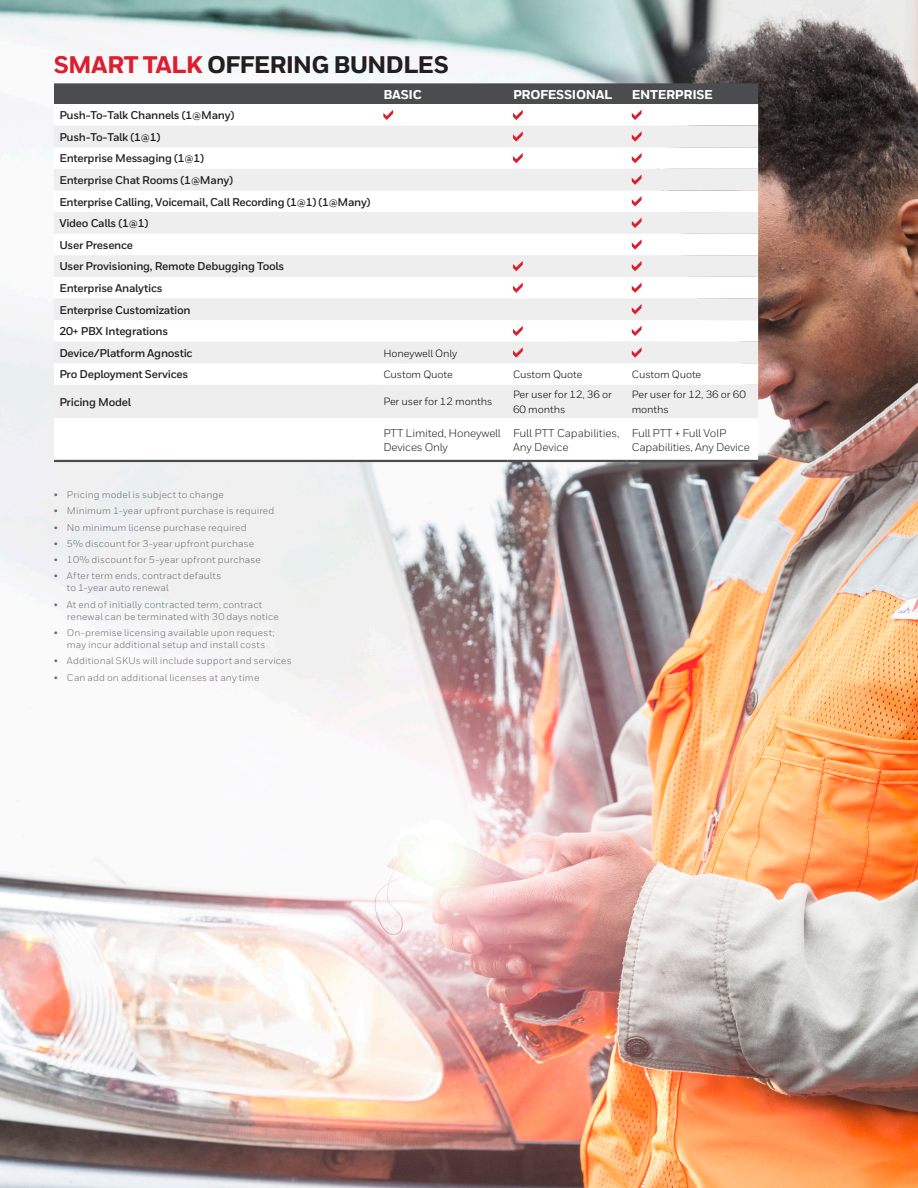
<style>
.page{position:relative;width:918px;height:1188px;background:#fff}
.page>*{position:absolute;margin:0;border:0;box-sizing:border-box;transform-origin:0 0}
.Heading_1__16_16{font:800 24px "Honeywell Sans";letter-spacing:-.035em;color:#231f20}
.Table__Header{font:800 12.75px "Honeywell Sans";letter-spacing:-.025em;color:#fff}
.Table__Body{font:700 11.25px "Honeywell Sans";letter-spacing:-.025em;color:#231f20}
.Table__Body__nested{font:11.25px/14.2px "Honeywell Sans";letter-spacing:-.02em;color:#231f20}
.Table__Body__nested-2{font:10.5px/14.2px "Honeywell Sans";letter-spacing:-.01em;color:#000001}
.t1{font:9.75px/12px "Honeywell Sans";letter-spacing:.01em;color:#6c6d70}
.s1{color:#dc1f2e}
</style>
<div class="page">
<img style="left:0;top:0;width:918px;height:1188px">
<div style="left:54px;top:83px;width:704px;height:21px;background:#4b4c4d"></div>
<svg style="left:54px;top:104px;width:704px;height:356px"></svg>
<svg style="left:54px;top:126px;width:704px;height:292px;fill:#eeeeef"></svg>
<hr style="left:54px;top:460px;width:324px;height:2px;background:#4b4c4d">
<hr style="left:378px;top:460px;width:130px;height:2px;background:#4b4c4d">
<hr style="left:508px;top:460px;width:118px;height:2px;background:#4b4c4d">
<hr style="left:626px;top:460px;width:132px;height:2px;background:#4b4c4d">
<svg style="left:383px;top:110px;width:10px;height:10px"></svg>
<svg style="left:513px;top:110px;width:10px;height:10px"></svg>
<svg style="left:632px;top:110px;width:10px;height:10px"></svg>
<svg style="left:513px;top:131px;width:10px;height:11px"></svg>
<svg style="left:632px;top:131px;width:10px;height:11px"></svg>
<svg style="left:513px;top:153px;width:10px;height:10px"></svg>
<svg style="left:632px;top:153px;width:10px;height:10px"></svg>
<svg style="left:632px;top:174px;width:10px;height:11px"></svg>
<svg style="left:632px;top:196px;width:10px;height:10px"></svg>
<svg style="left:632px;top:218px;width:10px;height:10px"></svg>
<svg style="left:632px;top:239px;width:10px;height:11px"></svg>
<svg style="left:513px;top:261px;width:10px;height:10px"></svg>
<svg style="left:632px;top:261px;width:10px;height:10px"></svg>
<svg style="left:513px;top:282px;width:10px;height:11px"></svg>
<svg style="left:632px;top:282px;width:10px;height:11px"></svg>
<svg style="left:632px;top:304px;width:10px;height:10px"></svg>
<svg style="left:513px;top:326px;width:10px;height:10px"></svg>
<svg style="left:632px;top:326px;width:10px;height:10px"></svg>
<svg style="left:513px;top:347px;width:10px;height:11px"></svg>
<svg style="left:632px;top:347px;width:10px;height:11px"></svg>
<p class="Heading_1__16_16" style="left:54px;top:50px;width:396px"><span class="s1">SMART TALK</span> OFFERING BUNDLES</p>
<p class="Table__Header" style="left:383px;top:86px;width:40px">BASIC</p>
<p class="Table__Header" style="left:513px;top:86px;width:101px">PROFESSIONAL</p>
<p class="Table__Header" style="left:632px;top:86px;width:83px">ENTERPRISE</p>
<p class="Table__Body" style="left:59px;top:108px;width:176px">Push-To-Talk Channels (1@Many)</p>
<p class="Table__Body" style="left:59px;top:130px;width:103px">Push-To-Talk (1@1)</p>
<p class="Table__Body" style="left:59px;top:152px;width:146px">Enterprise Messaging (1@1)</p>
<p class="Table__Body" style="left:59px;top:173px;width:175px">Enterprise Chat Rooms (1@Many)</p>
<p class="Table__Body" style="left:59px;top:195px;width:313px">Enterprise Calling, Voicemail, Call Recording (1@1) (1@Many)</p>
<p class="Table__Body" style="left:59px;top:216px;width:91px">Video Calls (1@1)</p>
<p class="Table__Body" style="left:59px;top:238px;width:75px">User Presence</p>
<p class="Table__Body" style="left:59px;top:260px;width:226px">User Provisioning, Remote Debugging Tools</p>
<p class="Table__Body" style="left:59px;top:281px;width:105px">Enterprise Analytics</p>
<p class="Table__Body" style="left:59px;top:303px;width:133px">Enterprise Customization</p>
<p class="Table__Body" style="left:59px;top:324px;width:110px">20+ PBX Integrations</p>
<p class="Table__Body" style="left:59px;top:346px;width:135px">Device/Platform Agnostic</p>
<p class="Table__Body__nested-2" style="left:383px;top:346px;width:75px">Honeywell Only</p>
<p class="Table__Body" style="left:59px;top:368px;width:130px">Pro Deployment Services</p>
<p class="Table__Body__nested-2" style="left:383px;top:367px;width:71px">Custom Quote</p>
<p class="Table__Body__nested-2" style="left:513px;top:367px;width:71px">Custom Quote</p>
<p class="Table__Body__nested-2" style="left:632px;top:367px;width:71px">Custom Quote</p>
<p class="Table__Body" style="left:59px;top:395px;width:73px">Pricing Model</p>
<p class="Table__Body__nested-2" style="left:383px;top:395px;width:110px">Per user for 12 months</p>
<p class="Table__Body__nested-2" style="left:513px;top:388px;width:100px">Per user for 12, 36 or<br>60 months</p>
<p class="Table__Body__nested-2" style="left:632px;top:388px;width:116px">Per user for 12, 36 or 60 months</p>
<p class="Table__Body__nested" style="left:383px;top:426px;width:119px">PTT Limited, Honeywell<br>Devices Only</p>
<p class="Table__Body__nested" style="left:513px;top:426px;width:108px">Full PTT Capabilities,<br>Any Device</p>
<p class="Table__Body__nested" style="left:632px;top:426px;width:120px">Full PTT + Full VoIP<br>Capabilities, Any Device</p>
<p class="t1" style="left:54px;top:489px;width:171px">• Pricing model is subject to change</p>
<p class="t1" style="left:54px;top:505px;width:222px">• Minimum 1-year upfront purchase is required</p>
<p class="t1" style="left:54px;top:521px;width:194px">• No minimum license purchase required</p>
<p class="t1" style="left:54px;top:537px;width:202px">• 5% discount for 3-year upfront purchase</p>
<p class="t1" style="left:54px;top:554px;width:208px">• 10% discount for 5-year upfront purchase</p>
<p class="t1" style="left:67px;top:570px;width:156px;text-indent:-13px">• After term ends, contract defaults to 1-year auto renewal</p>
<p class="t1" style="left:67px;top:598px;width:213px;text-indent:-13px">• At end of initially contracted term, contract renewal can be terminated with 30 days notice</p>
<p class="t1" style="left:54px;top:627px;width:222px;text-align:center">• On-premise licensing available upon request; may incur additional setup and install costs</p>
<p class="t1" style="left:54px;top:655px;width:239px">• Additional SKUs will include support and services</p>
<p class="t1" style="left:54px;top:671px;width:207px">• Can add on additional licenses at any time</p>
</div>
